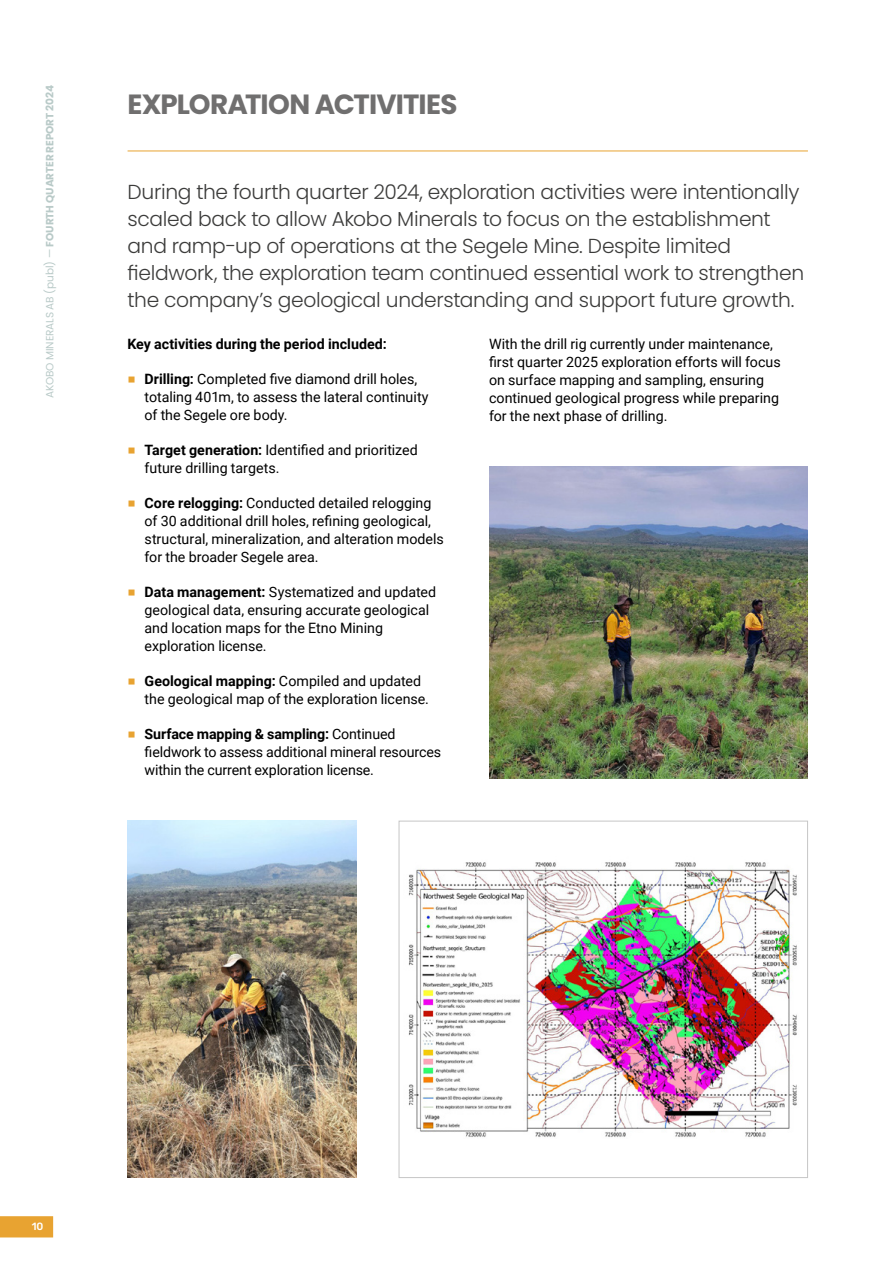
<style>
.page{position:relative;width:893px;height:1263px;background:#fff}
.page>*{position:absolute;margin:0;border:0;box-sizing:border-box;transform-origin:0 0}
.t1{font:700 27.75px "Poppins";letter-spacing:-.035em;color:#706f6f}
.t2{font:300 20.25px/27px "Poppins";letter-spacing:-.015em;color:#3c3c3b}
.t3{font:14.25px/18px "Roboto";color:#000}
.t4{font:700 14.25px "Roboto";color:#000}
.t5{font:700 10.5px "Poppins";letter-spacing:-.01em;color:#b9cac8}
.t6{font:500 10.5px "Rubik";color:#fff}
.s1{font-weight:400}
.s2{font-family:"Roboto Serif";color:#e8a331}
.s3{font-weight:700}
</style>
<div class="page">
<div style="left:0;top:1216px;width:53px;height:21px;background:#e8a331"></div>
<hr style="left:128px;top:151px;width:680px;height:1px;background:#e8a331">
<img style="left:489px;top:467px;width:319px;height:311px">
<img style="left:408px;top:862px;width:389px;height:275px">
<div style="left:399px;top:821px;width:409px;height:357px;border:1px solid #c6c6c6"></div>
<img style="left:128px;top:821px;width:228px;height:357px">
<p class="t5" style="left:44px;top:398px;width:315px;rotate:-90deg"><span class="s1">AKOBO MINERALS AB (publ) —</span> FOURTH QUARTER REPORT 2024</p>
<h1 class="t1" style="left:128px;top:88px;width:331px">EXPLORATION ACTIVITIES</h1>
<p class="t2" style="left:128px;top:178px;width:678px">During the fourth quarter 2024, exploration activities were intentionally scaled back to allow Akobo Minerals to focus on the establishment and ramp-up of operations at the Segele Mine. Despite limited fieldwork, the exploration team continued essential work to strengthen the company’s geological understanding and support future growth.</p>
<p class="t4" style="left:128px;top:334px;width:261px">Key activities during the period included:</p>
<p class="t3" style="left:145px;top:369px;width:286px;text-indent:-17px"><span class="s2">■</span> <span class="s3">Drilling:</span> Completed five diamond drill holes, totaling 401m, to assess the lateral continuity of the Segele ore body.</p>
<p class="t3" style="left:145px;top:440px;width:275px;text-indent:-17px"><span class="s2">■</span> <span class="s3">Target generation:</span> Identified and prioritized future drilling targets.</p>
<p class="t3" style="left:145px;top:493px;width:301px;text-indent:-17px"><span class="s2">■</span> <span class="s3">Core relogging:</span> Conducted detailed relogging of 30 additional drill holes, refining geological, structural, mineralization, and alteration models for the broader Segele area.</p>
<p class="t3" style="left:145px;top:582px;width:293px;text-indent:-17px"><span class="s2">■</span> <span class="s3">Data management:</span> Systematized and updated geological data, ensuring accurate geological and location maps for the Etno Mining exploration license.</p>
<p class="t3" style="left:145px;top:671px;width:286px;text-indent:-17px"><span class="s2">■</span> <span class="s3">Geological mapping:</span> Compiled and updated the geological map of the exploration license.</p>
<p class="t3" style="left:145px;top:724px;width:298px;text-indent:-17px"><span class="s2">■</span> <span class="s3">Surface mapping &amp; sampling:</span> Continued fieldwork to assess additional mineral resources within the current exploration license.</p>
<p class="t3" style="left:489px;top:334px;width:293px">With the drill rig currently under maintenance, first quarter 2025 exploration efforts will focus on surface mapping and sampling, ensuring continued geological progress while preparing for the next phase of drilling.</p>
<p class="t6" style="left:32px;top:1221px;width:13px">10</p>
</div>
